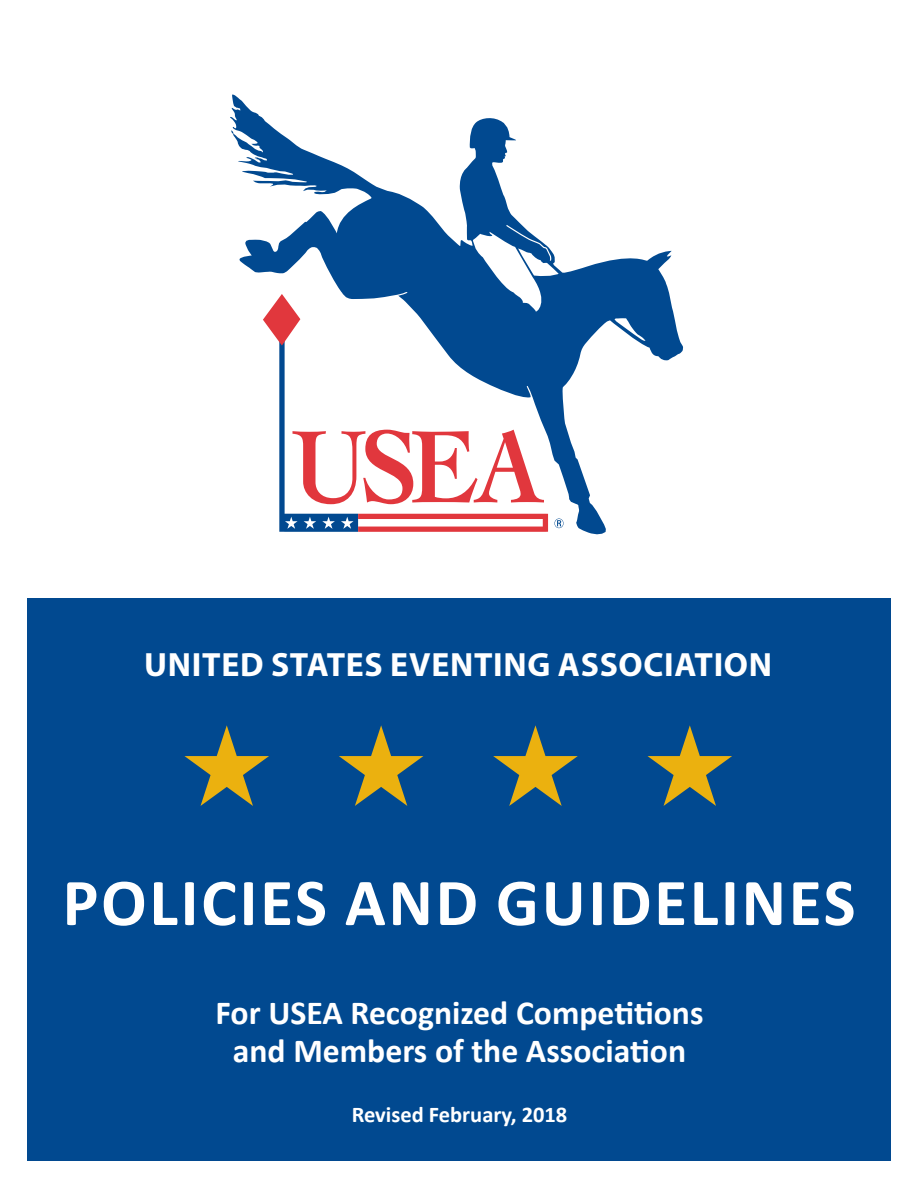
<style>
.page{position:relative;width:918px;height:1188px;background:#fff}
.page>*{position:absolute;margin:0;border:0;box-sizing:border-box;transform-origin:0 0}
.t1{font:112.5px "Zapf Dingbats ITC";color:#ebb10f}
.t2{font:700 67.5px "Calibri";letter-spacing:.04em;color:#fff}
.t3{font:700 33.75px "Calibri";color:#fff}
.t4{font:700 33.75px "Myriad Pro";letter-spacing:.02em;color:#fff}
.t5{font:700 22.5px "Calibri";color:#fff}
</style>
<div class="page">
<div style="left:27px;top:598px;width:864px;height:563px;background:#014990"></div>
<svg style="left:230px;top:94px;width:453px;height:440px"></svg>
<p class="t4" style="left:144px;top:643px;width:629px">UNITED STATES EVENTING ASSOCIATION</p>
<p class="t1" style="left:181px;top:713px;width:556px">★ ★ ★ ★</p>
<p class="t2" style="left:63px;top:859px;width:795px">POLICIES AND GUIDELINES</p>
<p class="t3" style="left:216px;top:991px;width:490px">For USEA Recognized Competitions</p>
<p class="t3" style="left:233px;top:1029px;width:455px">and Members of the Association</p>
<p class="t5" style="left:352px;top:1100px;width:217px">Revised February, 2018</p>
</div>
